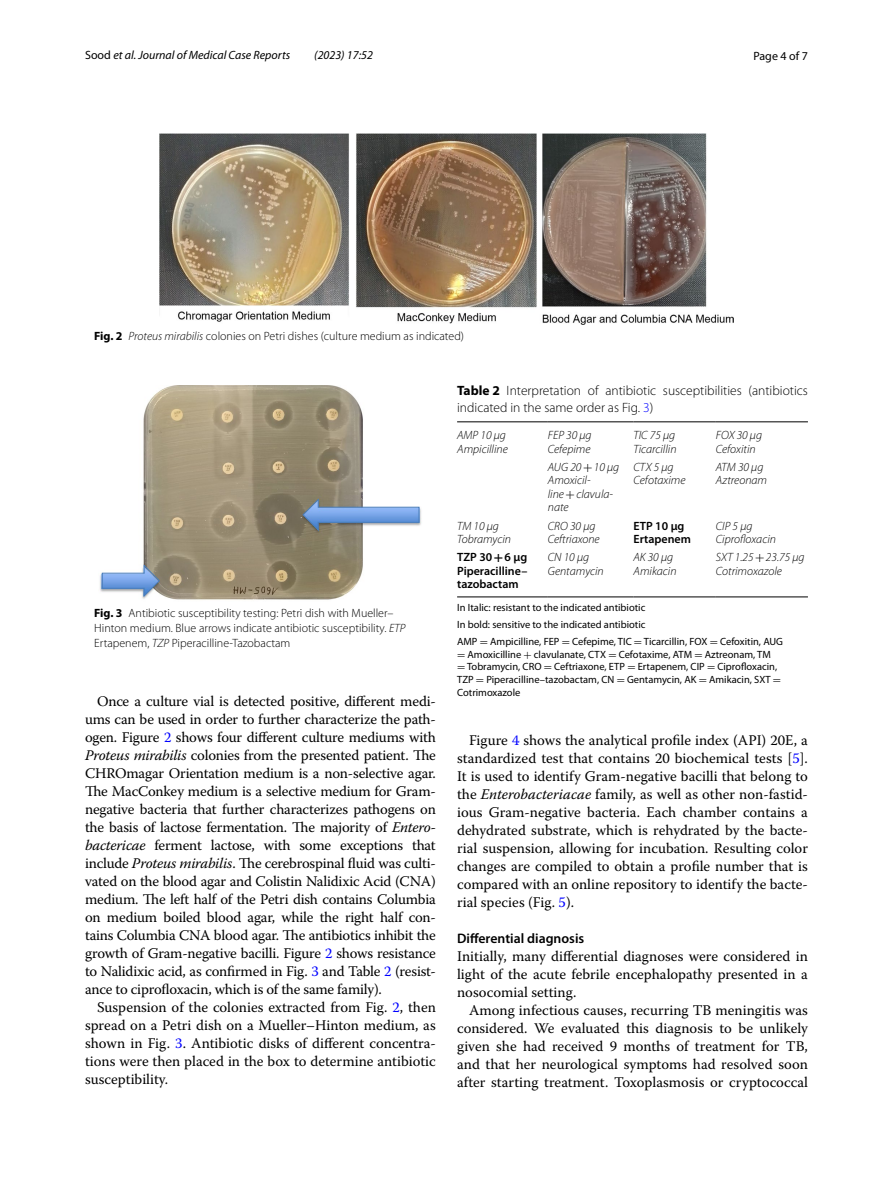
<style>
.page{position:relative;width:893px;height:1187px;background:#fff}
.page>*{position:absolute;margin:0;border:0;box-sizing:border-box;transform-origin:0 0}
.t1{font:14.7px/18px "Warnock Pro";color:#000;text-align:justify}
.t2{font:600 13.8px "Myriad Pro";color:#000}
.t3{font:300 13.5px/16.5px "Myriad Pro";color:#000}
.t4{font:italic 300 12px/13.5px "Myriad Pro";color:#000}
.t5{font:300 12px/15px "Myriad Pro";color:#000}
.t6{font:600 12px/13.5px "Myriad Pro";color:#000}
.t7{font:italic 12px "Myriad Pro";color:#000}
.t8{font:12px "Myriad Pro";color:#000}
.t9{font:10.5px/12.8px "Myriad Pro";color:#000}
.s1{font-style:normal}
.s2{font-weight:700}
.s3{font-style:italic}
.s4{color:#00f}
.s5{font-family:"MTSY";font-weight:400;font-style:normal}
.s6{font-family:"SPSMTSYB Bold";font-weight:400}
.s7{font-family:"MTSY"}
</style>
<div class="page">
<img style="left:160px;top:133px;width:574px;height:192px">
<img style="left:100px;top:385px;width:322px;height:215px">
<svg style="left:102px;top:498px;width:318px;height:99px"></svg>
<hr style="left:457px;top:421px;width:91px;height:1px;background:#000">
<hr style="left:548px;top:421px;width:85px;height:1px;background:#000">
<hr style="left:633px;top:421px;width:83px;height:1px;background:#000">
<hr style="left:716px;top:421px;width:92px;height:1px;background:#000">
<hr style="left:457px;top:596px;width:91px;height:1px;background:#000">
<hr style="left:548px;top:596px;width:85px;height:1px;background:#000">
<hr style="left:633px;top:596px;width:83px;height:1px;background:#000">
<hr style="left:716px;top:596px;width:92px;height:1px;background:#000">
<p class="t7" style="left:85px;top:48px;width:207px"><span class="s1">Sood</span> et al. Journal of Medical Case Reports</p>
<p class="t7" style="left:314px;top:48px;width:60px">(2023) 17:52</p>
<p class="t8" style="left:753px;top:48px;width:56px">Page 4 of 7</p>
<p class="t5" style="left:94px;top:328px;width:371px"><span class="s2">Fig. 2</span> <span class="s3">Proteus mirabilis</span> colonies on Petri dishes (culture medium as indicated)</p>
<p class="t3" style="left:457px;top:383px;width:352px"><span class="s2">Table 2</span> Interpretation of antibiotic susceptibilities (antibiotics indicated in the same order as Fig. <span class="s4">3</span>)</p>
<p class="t5" style="left:94px;top:605px;width:313px"><span class="s2">Fig. 3</span> Antibiotic susceptibility testing: Petri dish with Mueller–<br>Hinton medium. Blue arrows indicate antibiotic susceptibility. <span class="s3">ETP<br></span>Ertapenem, <span class="s3">TZP</span> Piperacilline-Tazobactam</p>
<p class="t1" style="left:85px;top:691px;width:352px;text-indent:12px">Once a culture vial is detected positive, different medi&shy;ums can be used in order to further characterize the path&shy;ogen. Figure <span class="s4">2</span> shows four different culture mediums with <span class="s3">Proteus mirabilis</span> colonies from the presented patient. The CHROmagar Orientation medium is a non-selective agar.<br>The MacConkey medium is a selective medium for Gram&shy;negative bacteria that further characterizes pathogens on the basis of lactose fermentation. The majority of <span class="s3">Entero&shy;bactericae</span> ferment lactose, with some exceptions that include <span class="s3">Proteus mirabilis</span>. The cerebrospinal fluid was culti&shy;vated on the blood agar and Colistin Nalidixic Acid (CNA) medium. The left half of the Petri dish contains Columbia on medium boiled blood agar, while the right half con&shy;tains Columbia CNA blood agar. The antibiotics inhibit the growth of Gram-negative bacilli. Figure <span class="s4">2</span> shows resistance to Nalidixic acid, as confirmed in Fig. <span class="s4">3</span> and Table <span class="s4">2</span> (resist&shy;ance to ciprofloxacin, which is of the same family).</p>
<p class="t1" style="left:85px;top:997px;width:352px;text-indent:12px">Suspension of the colonies extracted from Fig. <span class="s4">2</span>, then spread on a Petri dish on a Mueller–Hinton medium, as shown in Fig. <span class="s4">3</span>. Antibiotic disks of different concentra&shy;tions were then placed in the box to determine antibiotic susceptibility.</p>
<p class="t4" style="left:457px;top:429px;width:52px">AMP 10 µg<br>Ampicilline</p>
<p class="t4" style="left:548px;top:429px;width:45px">FEP 30 µg<br>Cefepime</p>
<p class="t4" style="left:633px;top:429px;width:45px">TIC 75 µg<br>Ticarcillin</p>
<p class="t4" style="left:716px;top:429px;width:48px">FOX 30 µg<br>Cefoxitin</p>
<p class="t4" style="left:548px;top:460px;width:73px">AUG 20<span class="s5">+</span>10 µg<br>Amoxicil&shy;line<span class="s5">+</span>clavula&shy;nate</p>
<p class="t4" style="left:633px;top:460px;width:53px">CTX 5 µg<br>Cefotaxime</p>
<p class="t4" style="left:716px;top:460px;width:53px">ATM 30 µg<br>Aztreonam</p>
<p class="t4" style="left:457px;top:519px;width:55px">TM 10 µg<br>Tobramycin</p>
<p class="t4" style="left:548px;top:519px;width:53px">CRO 30 µg<br>Ceftriaxone</p>
<p class="t6" style="left:633px;top:518px;width:59px">ETP 10 µg<br>Ertapenem</p>
<p class="t4" style="left:716px;top:519px;width:62px">CIP 5 µg<br>Ciprofloxacin</p>
<p class="t6" style="left:457px;top:550px;width:72px;text-align:justify">TZP 30<span class="s6">+</span>6 µg Piperacilline– tazobactam</p>
<p class="t4" style="left:548px;top:551px;width:57px">CN 10 µg<br>Gentamycin</p>
<p class="t4" style="left:633px;top:551px;width:45px">AK 30 µg<br>Amikacin</p>
<p class="t4" style="left:716px;top:551px;width:90px">SXT 1.25<span class="s5">+</span>23.75 µg<br>Cotrimoxazole</p>
<p class="t9" style="left:457px;top:598px;width:327px;line-height:17px">In Italic: resistant to the indicated antibiotic<br>In bold: sensitive to the indicated antibiotic<br>AMP <span class="s7">=</span> Ampicilline, FEP <span class="s7">=</span> Cefepime, TIC <span class="s7">=</span> Ticarcillin, FOX <span class="s7">=</span> Cefoxitin, AUG</p>
<p class="t9" style="left:457px;top:647px;width:326px"><span class="s7">=</span> Amoxicilline <span class="s7">+</span> clavulanate, CTX <span class="s7">=</span> Cefotaxime, ATM <span class="s7">=</span> Aztreonam, TM <span class="s7">=</span> Tobramycin, CRO <span class="s7">=</span> Ceftriaxone, ETP <span class="s7">=</span> Ertapenem, CIP <span class="s7">=</span> Ciprofloxacin, TZP <span class="s7">=</span> Piperacilline–tazobactam, CN <span class="s7">=</span> Gentamycin, AK <span class="s7">=</span> Amikacin, SXT <span class="s7">= </span>Cotrimoxazole</p>
<p class="t1" style="left:457px;top:731px;width:352px;text-indent:12px">Figure <span class="s4">4</span> shows the analytical profile index (API) 20E, a standardized test that contains 20 biochemical tests [<span class="s4">5</span>].<br>It is used to identify Gram-negative bacilli that belong to the <span class="s3">Enterobacteriacae</span> family, as well as other non-fastid&shy;ious Gram-negative bacteria. Each chamber contains a dehydrated substrate, which is rehydrated by the bacte&shy;rial suspension, allowing for incubation. Resulting color changes are compiled to obtain a profile number that is compared with an online repository to identify the bacte&shy;rial species (Fig. <span class="s4">5</span>).</p>
<p class="t2" style="left:457px;top:929px;width:129px">Differential diagnosis</p>
<p class="t1" style="left:457px;top:947px;width:352px">Initially, many differential diagnoses were considered in light of the acute febrile encephalopathy presented in a nosocomial setting.</p>
<p class="t1" style="left:457px;top:1001px;width:352px;text-indent:12px">Among infectious causes, recurring TB meningitis was considered. We evaluated this diagnosis to be unlikely given she had received 9 months of treatment for TB, and that her neurological symptoms had resolved soon after starting treatment. Toxoplasmosis or cryptococcal</p>
</div>
